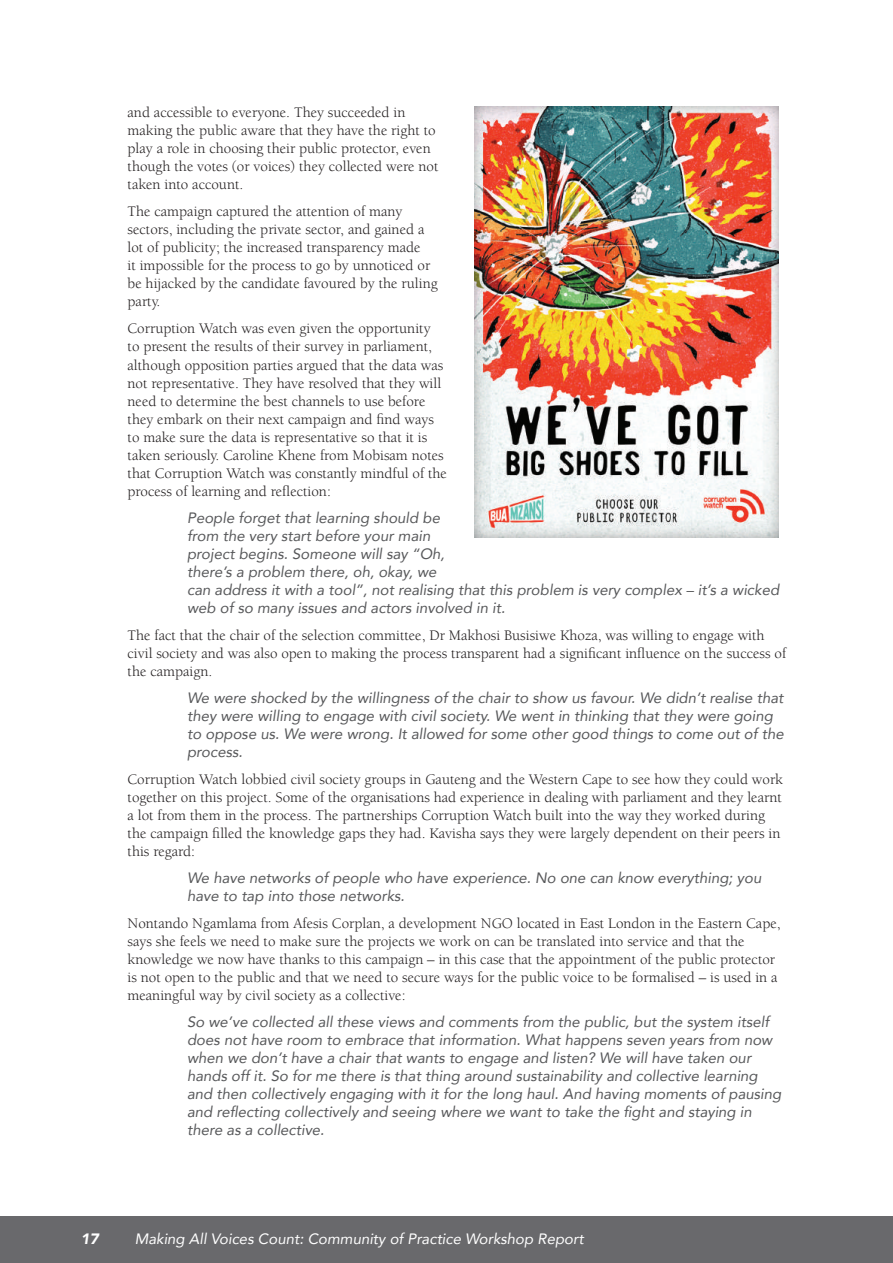
<style>
.page{position:relative;width:893px;height:1263px;background:#fff}
.page>*{position:absolute;margin:0;border:0;box-sizing:border-box;transform-origin:0 0}
.t1{font:15px/18px "Berkeley";color:#231f20}
.t2{font:italic 15px/18px "Avenir";color:#57585a}
.t3{font:italic 15px "Avenir";color:#fff}
.t4{font:italic 900 15px "Avenir";color:#fff}
</style>
<div class="page">
<div style="left:0;top:1217px;width:893px;height:46px;background:#69696c"></div>
<img style="left:474px;top:106px;width:305px;height:431px">
<p class="t1" style="left:128px;top:104px;width:312px">and accessible to everyone. They succeeded in making the public aware that they have the right to play a role in choosing their public protector, even though the votes (or voices) they collected were not taken into account.</p>
<p class="t1" style="left:128px;top:203px;width:312px">The campaign captured the attention of many sectors, including the private sector, and gained a lot of publicity; the increased transparency made<br>it impossible for the process to go by unnoticed or be hijacked by the candidate favoured by the ruling party.</p>
<p class="t1" style="left:128px;top:320px;width:321px">Corruption Watch was even given the opportunity<br>to present the results of their survey in parliament, although opposition parties argued that the data was not representative. They have resolved that they will need to determine the best channels to use before they embark on their next campaign and find ways to make sure the data is representative so that it is taken seriously. Caroline Khene from Mobisam notes that Corruption Watch was constantly mindful of the process of learning and reflection:</p>
<p class="t2" style="left:187px;top:508px;width:594px">People forget that learning should be<br>from the very start before your main<br>project begins. Someone will say “Oh,<br>there’s a problem there, oh, okay, we<br>can address it with a tool”, not realising that this problem is very complex – it’s a wicked web of so many issues and actors involved in it.</p>
<p class="t1" style="left:128px;top:626px;width:660px">The fact that the chair of the selection committee, Dr Makhosi Busisiwe Khoza, was willing to engage with civil society and was also open to making the process transparent had a significant influence on the success of the campaign.</p>
<p class="t2" style="left:187px;top:688px;width:598px">We were shocked by the willingness of the chair to show us favour. We didn’t realise that they were willing to engage with civil society. We went in thinking that they were going to oppose us. We were wrong. It allowed for some other good things to come out of the process.</p>
<p class="t1" style="left:128px;top:770px;width:657px">Corruption Watch lobbied civil society groups in Gauteng and the Western Cape to see how they could work together on this project. Some of the organisations had experience in dealing with parliament and they learnt a lot from them in the process. The partnerships Corruption Watch built into the way they worked during the campaign filled the knowledge gaps they had. Kavisha says they were largely dependent on their peers in this regard:</p>
<p class="t2" style="left:187px;top:868px;width:576px">We have networks of people who have experience. No one can know everything; you have to tap into those networks.</p>
<p class="t1" style="left:128px;top:914px;width:655px">Nontando Ngamlama from Afesis Corplan, a development NGO located in East London in the Eastern Cape, says she feels we need to make sure the projects we work on can be translated into service and that the knowledge we now have thanks to this campaign – in this case that the appointment of the public protector is not open to the public and that we need to secure ways for the public voice to be formalised – is used in a meaningful way by civil society as a collective:</p>
<p class="t2" style="left:187px;top:1012px;width:596px">So we’ve collected all these views and comments from the public, but the system itself does not have room to embrace that information. What happens seven years from now when we don’t have a chair that wants to engage and listen? We will have taken our hands off it. So for me there is that thing around sustainability and collective learning and then collectively engaging with it for the long haul. And having moments of pausing and reflecting collectively and seeing where we want to take the fight and staying in there as a collective.</p>
<p class="t4" style="left:81px;top:1226px;width:19px">17</p>
<p class="t3" style="left:135px;top:1229px;width:450px">Making All Voices Count: Community of Practice Workshop Report</p>
</div>
